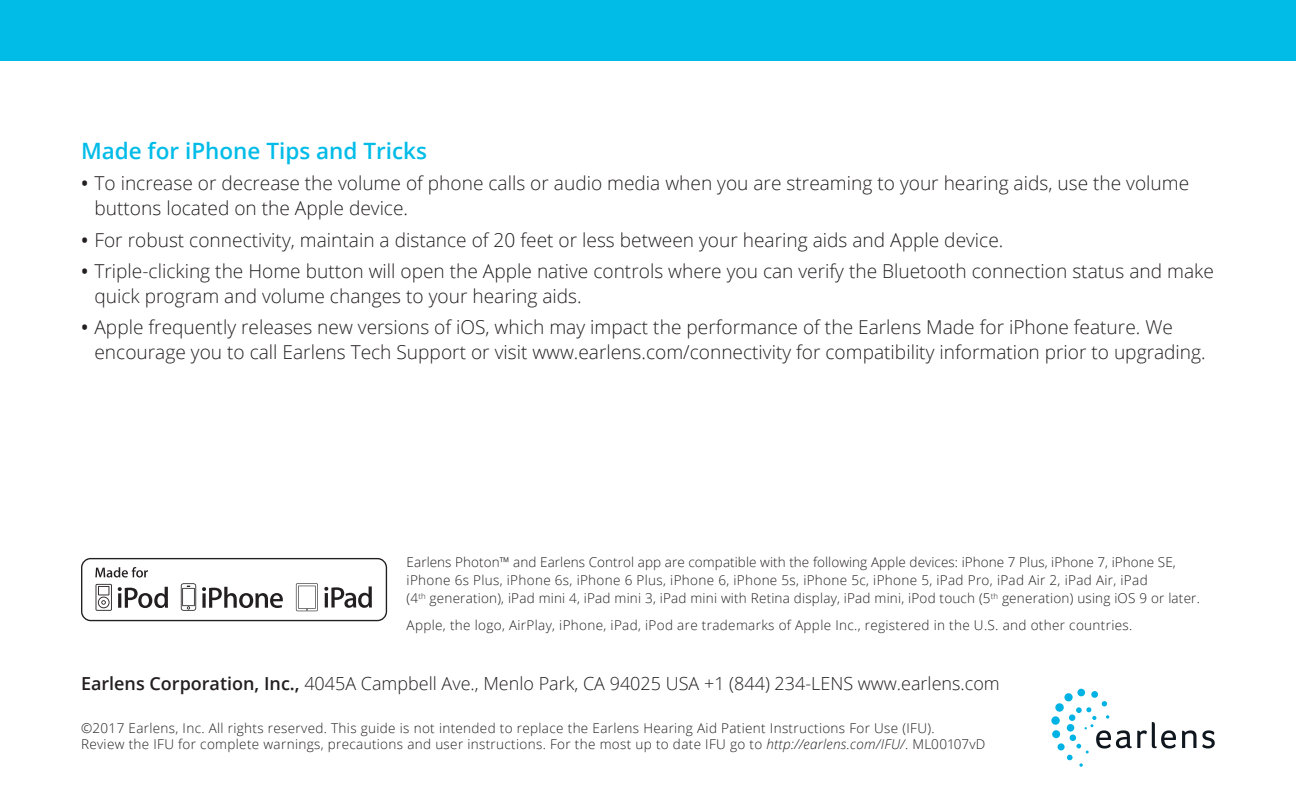
<style>
.page{position:relative;width:1296px;height:810px;background:#fff}
.page>*{position:absolute;margin:0;border:0;box-sizing:border-box;transform-origin:0 0}
.subhead{font:600 22.5px "Open Sans";color:#02bce8}
.t1{font:300 19.12px/24.8px "Open Sans";color:#231f20}
.t2{font:300 18px "Open Sans";color:#231f20}
.copyright{font:300 13.5px/18px "Open Sans";letter-spacing:.025em;color:#231f20}
.s1{font-weight:600}
.s2{font-style:italic}
</style>
<div class="page">
<svg style="left:1182px;top:730px;width:14px;height:18px"></svg>
<svg style="left:1202px;top:730px;width:13px;height:18px"></svg>
<div style="left:1058px;top:743px;width:7px;height:7px;background:#00b3e4;border-radius:50%"></div>
<div style="left:1052px;top:730px;width:8px;height:8px;background:#00b3e4;border-radius:50%"></div>
<div style="left:1051px;top:716px;width:9px;height:9px;background:#00b3e4;border-radius:50%"></div>
<div style="left:1055px;top:703px;width:9px;height:9px;background:#00b3e4;border-radius:50%"></div>
<div style="left:1064px;top:693px;width:9px;height:8px;background:#00b3e4;border-radius:50%"></div>
<div style="left:1077px;top:689px;width:8px;height:7px;background:#00b3e4;border-radius:50%"></div>
<div style="left:1091px;top:691px;width:7px;height:7px;background:#00b3e4;border-radius:50%"></div>
<svg style="left:1067px;top:701px;width:109px;height:66px"></svg>
<svg style="left:81px;top:558px;width:306px;height:63px"></svg>
<div style="left:0;top:0;width:1296px;height:61px;background:#02bce8"></div>
<p class="subhead" style="left:81px;top:135px;width:348px">Made for iPhone Tips and Tricks</p>
<p class="t1" style="left:94px;top:171px;width:1096px;text-indent:-14px"><span class="s1">•</span> To increase or decrease the volume of phone calls or audio media when you are streaming to your hearing aids, use the volume buttons located on the Apple device.</p>
<p class="t1" style="left:81px;top:227px;width:924px"><span class="s1">•</span> For robust connectivity, maintain a distance of 20 feet or less between your hearing aids and Apple device.</p>
<p class="t1" style="left:94px;top:258px;width:1121px;text-indent:-14px"><span class="s1">•</span> Triple-clicking the Home button will open the Apple native controls where you can verify the Bluetooth connection status and make quick program and volume changes to your hearing aids.</p>
<p class="t1" style="left:94px;top:315px;width:1113px;text-indent:-14px"><span class="s1">•</span> Apple frequently releases new versions of iOS, which may impact the performance of the Earlens Made for iPhone feature. We encourage you to call Earlens Tech Support or visit www.earlens.com/connectivity for compatibility information prior to upgrading.</p>
<p class="copyright" style="left:407px;top:553px;width:795px">Earlens Photon™ and Earlens Control app are compatible with the following Apple devices: iPhone 7 Plus, iPhone 7, iPhone SE, iPhone 6s Plus, iPhone 6s, iPhone 6 Plus, iPhone 6, iPhone 5s, iPhone 5c, iPhone 5, iPad Pro, iPad Air 2, iPad Air, iPad<br>(4<sup>th</sup> generation), iPad mini 4, iPad mini 3, iPad mini with Retina display, iPad mini, iPod touch (5<sup>th</sup> generation) using iOS 9 or later.</p>
<p class="copyright" style="left:407px;top:616px;width:727px">Apple, the logo, AirPlay, iPhone, iPad, iPod are trademarks of Apple Inc., registered in the U.S. and other countries.</p>
<p class="t2" style="left:81px;top:671px;width:920px"><span class="s1">Earlens Corporation, Inc.,</span> 4045A Campbell Ave., Menlo Park, CA 94025 USA +1 (844) 234-LENS www.earlens.com</p>
<p class="copyright" style="left:81px;top:720px;width:906px;line-height:15.8px">©2017 Earlens, Inc. All rights reserved. This guide is not intended to replace the Earlens Hearing Aid Patient Instructions For Use (IFU).<br>Review the IFU for complete warnings, precautions and user instructions. For the most up to date IFU go to <span class="s2">http://earlens.com/IFU/</span>. ML00107vD</p>
</div>
